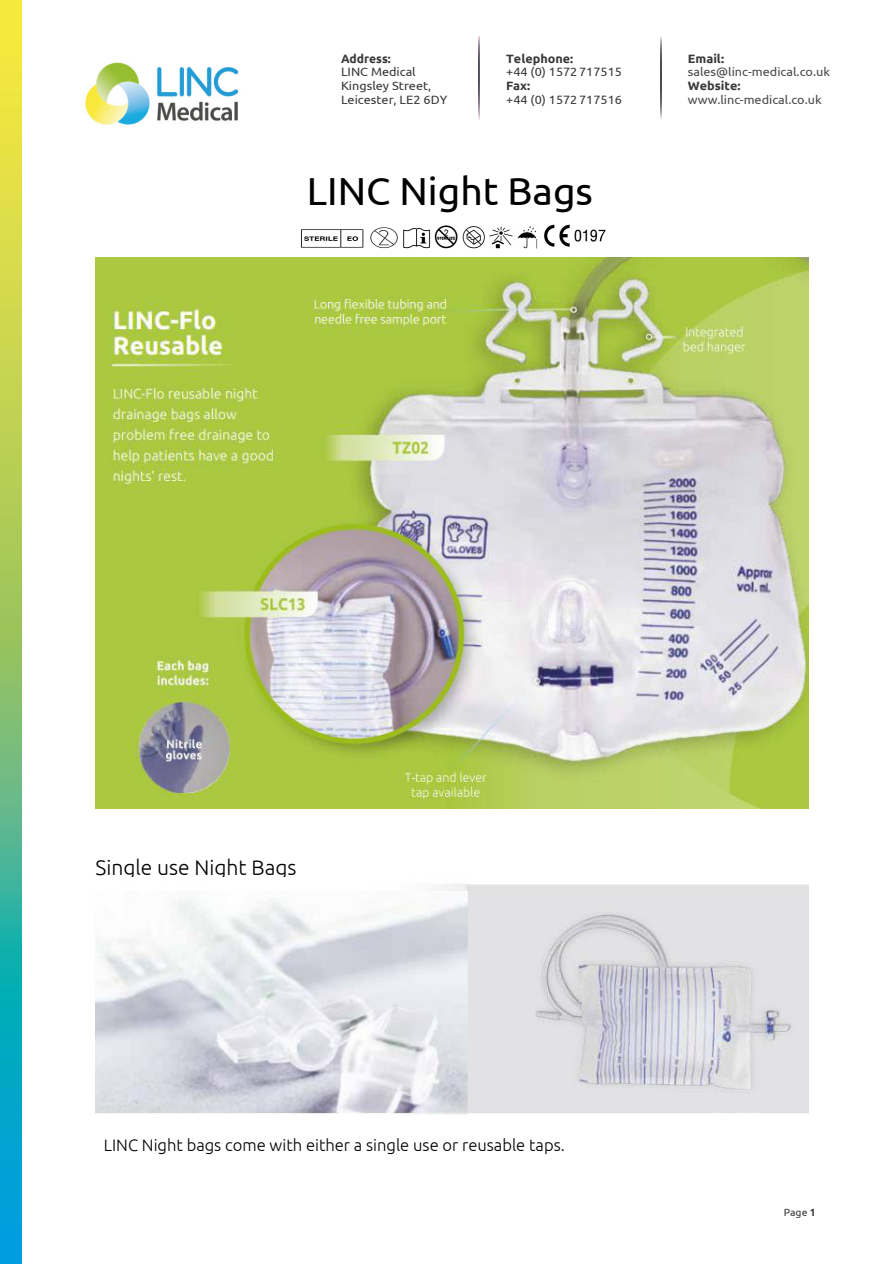
<style>
.page{position:relative;width:893px;height:1264px;background:#fff}
.page>*{position:absolute;margin:0;border:0;box-sizing:border-box;transform-origin:0 0}
.t1{font:39px "Ubuntu";color:#000}
.t2{font:300 21px "Ubuntu";color:#000}
.t3{font:300 16.5px "Ubuntu";color:#000}
.t4{font:12px/13.8px "Ubuntu";color:#393939;scale:1.05 1}
.t5{font:12px "Ubuntu";color:#4a4a49;scale:1.05 1}
.t6{font:700 12px "Ubuntu";color:#393939;scale:1.05 1}
.t7{font:700 12px "Ubuntu";color:#393939}
.t8{font:10.5px "Ubuntu";color:#393939}
.s1{font-weight:700}
</style>
<div class="page">
<img style="left:83px;top:62px;width:157px;height:63px">
<img style="left:478px;top:36px;width:1px;height:84px">
<img style="left:660px;top:36px;width:1px;height:83px">
<img style="left:0;top:0;width:22px;height:1263px">
<img style="left:300px;top:224px;width:306px;height:25px">
<img style="left:96px;top:258px;width:712px;height:549px">
<img style="left:96px;top:884px;width:712px;height:230px">
<p class="t7" style="left:341px;top:53px;width:51px">Address:</p>
<p class="t4" style="left:341px;top:66px;width:103px">LINC Medical<br>Kingsley Street,<br>Leicester, LE2 6DY</p>
<p class="t6" style="left:506px;top:53px;width:65px">Telephone:</p>
<p class="t4" style="left:506px;top:66px;width:112px">+44 (0) 1572717515</p>
<p class="t6" style="left:506px;top:81px;width:25px">Fax:</p>
<p class="t4" style="left:506px;top:93px;width:112px">+44 (0) 1572717516</p>
<h1 class="t1" style="left:307px;top:174px;width:287px">LINC Night Bags</h1>
<p class="t6" style="left:687px;top:53px;width:36px">Email:</p>
<p class="t5" style="left:687px;top:67px;width:137px">sales@linc-medical.co.uk</p>
<p class="t6" style="left:687px;top:81px;width:52px">Website:</p>
<p class="t5" style="left:687px;top:95px;width:129px">www.linc-medical.co.uk</p>
<h2 class="t2" style="left:95px;top:858px;width:203px">Single use Night Bags</h2>
<h3 class="t3" style="left:104px;top:1138px;width:462px">LINC Night bags come with either a single use or reusable taps.</h3>
<p class="t8" style="left:783px;top:1207px;width:34px">Page <span class="s1">1</span></p>
</div>
